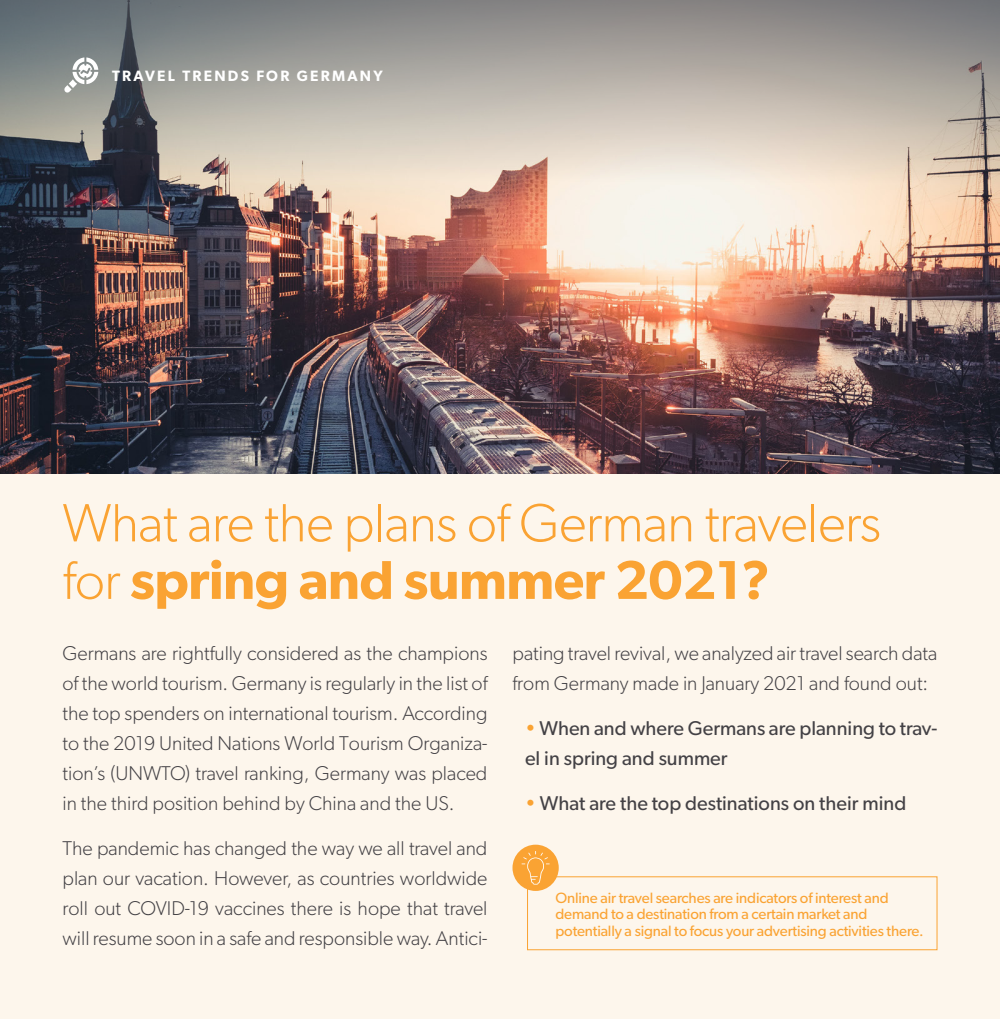
<style>
.page{position:relative;width:1000px;height:1019px;background:#fdf6ec}
.page>*{position:absolute;margin:0;border:0;box-sizing:border-box;transform-origin:0 0}
.t1{font:600 54.75px "Gibson";letter-spacing:-.01em;color:#faa333}
.t2{font:300 54px "Gibson";letter-spacing:-.01em;color:#faa333}
.t3{font:300 20px/30px "Gibson";color:#434145;text-align:justify}
.t4{font:20px/30px "Gibson";color:#434145}
.t5{font:15px/16.2px "Gibson";letter-spacing:-.01em;color:#faa333}
.t6{font:600 15px "Gibson";letter-spacing:.15em;color:#fff}
.s1{font-weight:300;font-size:54px}
.s2{color:#faa333}
</style>
<div class="page">
<img style="left:0;top:270px;width:1000px;height:203px">
<img style="left:0;top:0;width:1000px;height:270px">
<svg style="left:64px;top:57px;width:34px;height:36px"></svg>
<div style="left:527px;top:876px;width:411px;height:74px;border:1px solid #faa333"></div>
<div style="left:512px;top:844px;width:47px;height:47px;background:#faa333;border-radius:50%"></div>
<svg style="left:522px;top:851px;width:28px;height:33px"></svg>
<p class="t6" style="left:112px;top:67px;width:272px">TRAVEL TRENDS FOR GERMANY</p>
<h2 class="t2" style="left:62px;top:490px;width:820px">What are the plans of German travelers</h2>
<h1 class="t1" style="left:62px;top:547px;width:709px"><span class="s1">for</span> spring and summer 2021?</h1>
<p class="t3" style="left:512px;top:638px;width:426px">pating travel revival, we analyzed air travel search data from Germany made in January 2021 and found out:</p>
<p class="t4" style="left:525px;top:713px;width:414px"><span class="s2">•</span> When and where Germans are planning to trav&shy;el in spring and summer</p>
<p class="t4" style="left:525px;top:788px;width:383px"><span class="s2">•</span> What are the top destinations on their mind</p>
<p class="t3" style="left:62px;top:638px;width:427px">Germans are rightfully considered as the champions of the world tourism. Germany is regularly in the list of the top spenders on international tourism. According to the 2019 United Nations World Tourism Organiza&shy;tion’s (UNWTO) travel ranking, Germany was placed in the third position behind by China and the US.</p>
<p class="t3" style="left:62px;top:833px;width:427px">The pandemic has changed the way we all travel and plan our vacation. However, as countries worldwide roll out COVID-19 vaccines there is hope that travel will resume soon in a safe and responsible way. Antici-</p>
<p class="t5" style="left:555px;top:889px;width:370px">Online air travel searches are indicators of interest and demand to a destination from a certain market and potentially a signal to focus your advertising activities there.</p>
</div>
